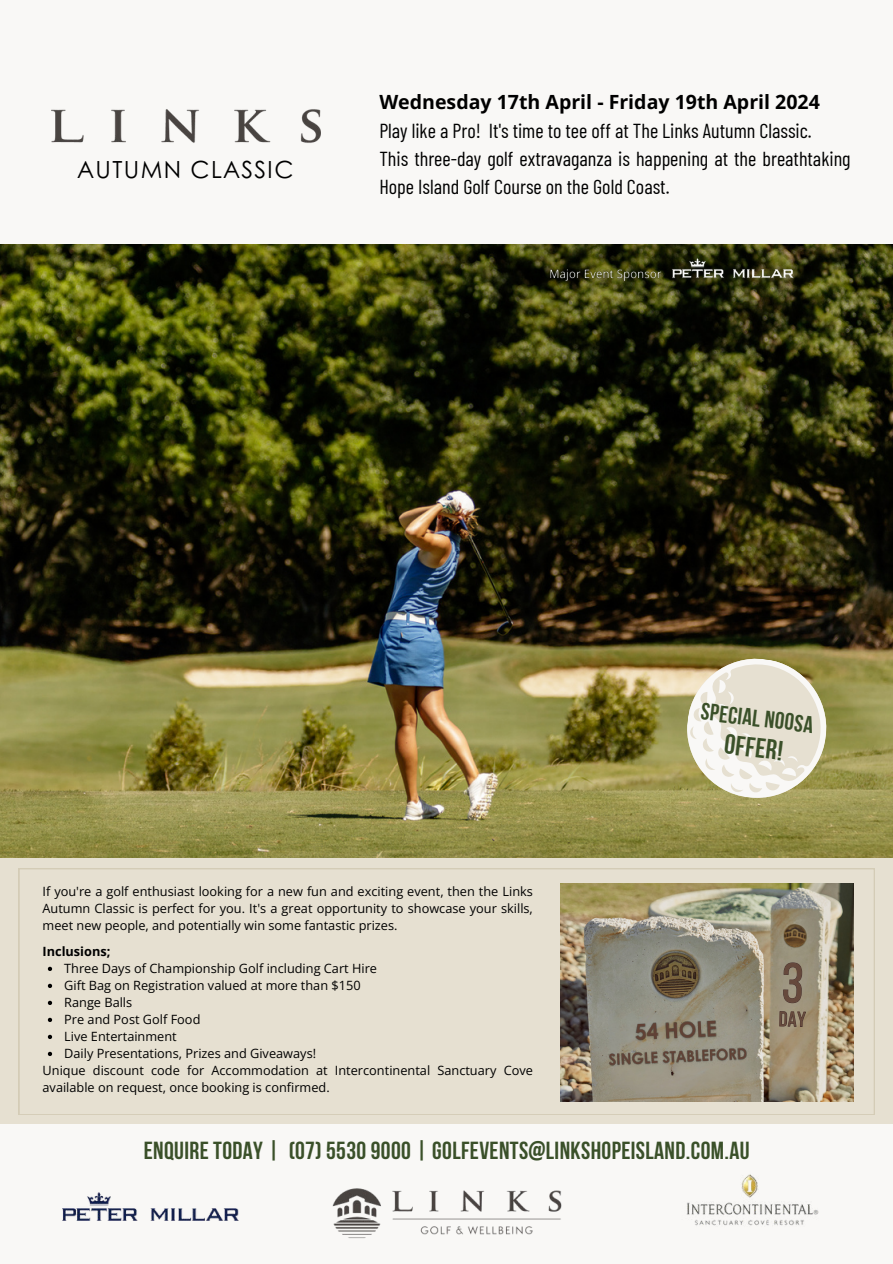
<style>
.page{position:relative;width:893px;height:1264px;background:#fff}
.page>*{position:absolute;margin:0;border:0;box-sizing:border-box;transform-origin:0 0}
.t1{font:700 27.6px "Bebas Neue";color:#3a5029}
.t2{font:700 24.6px "Bebas Neue";letter-spacing:.015em;color:#3a5029}
.t3{font:700 23.7px "Bebas Neue";color:#3a5029}
.t4{font:23.55px "Century Gothic";letter-spacing:.06em;color:#000}
.t5{font:20.25px/28.2px "Barlow Condensed";color:#000}
.t6{font:700 19.5px "Open Sans";color:#000}
.t7{font:12.75px/17px "Open Sans";color:#000;text-align:justify}
.t8{font:700 12.75px "Open Sans";color:#000}
</style>
<div class="page">
<div style="left:0;top:0;width:892px;height:1263px;background:#f9f8f6"></div>
<img style="left:0;top:244px;width:892px;height:614px">
<img style="left:51px;top:109px;width:269px;height:34px">
<img style="left:645px;top:250px;width:176px;height:34px">
<img style="left:332px;top:1188px;width:230px;height:51px">
<img style="left:63px;top:1192px;width:175px;height:28px">
<img style="left:687px;top:1174px;width:132px;height:52px">
<svg style="left:683px;top:654px;width:147px;height:148px"></svg>
<div style="left:0;top:858px;width:892px;height:266px;background:#e6e0d1"></div>
<svg style="left:19px;top:868px;width:855px;height:246px"></svg>
<img style="left:560px;top:883px;width:293px;height:217px">
<img style="left:604px;top:1041px;width:146px;height:28px">
<img style="left:630px;top:1012px;width:91px;height:34px">
<img style="left:544px;top:264px;width:123px;height:24px">
<svg style="left:48px;top:966px;width:4px;height:5px"></svg>
<svg style="left:48px;top:983px;width:4px;height:5px"></svg>
<svg style="left:48px;top:1000px;width:4px;height:5px"></svg>
<svg style="left:48px;top:1017px;width:4px;height:5px"></svg>
<svg style="left:48px;top:1034px;width:4px;height:5px"></svg>
<svg style="left:48px;top:1051px;width:4px;height:5px"></svg>
<svg style="left:782px;top:962px;width:20px;height:41px"></svg>
<svg style="left:778px;top:1009px;width:28px;height:18px"></svg>
<h3 class="t4" style="left:78px;top:154px;width:217px">AUTUMN CLASSIC</h3>
<h3 class="t6" style="left:379px;top:88px;width:442px">Wednesday 17th April - Friday 19th April 2024</h3>
<h3 class="t5" style="left:379px;top:115px;width:473px">Play like a Pro! It's time to tee off at The Links Autumn Classic.<br>This three-day golf extravaganza is happening at the breathtaking<br>Hope Island Golf Course on the Gold Coast.</h3>
<h3 class="t3" style="left:702px;top:698px;width:115px;rotate:7deg">SPECIAL NOOSA</h3>
<h1 class="t1" style="left:726px;top:729px;width:60px;rotate:7deg">OFFER!</h1>
<p class="t7" style="left:43px;top:882px;width:492px">If you're a golf enthusiast looking for a new fun and exciting event, then the Links Autumn Classic is perfect for you. It's a great opportunity to showcase your skills, meet new people, and potentially win some fantastic prizes.</p>
<p class="t8" style="left:43px;top:942px;width:69px">Inclusions;</p>
<p class="t7" style="left:64px;top:959px;width:314px">Three Days of Championship Golf including Cart Hire</p>
<p class="t7" style="left:64px;top:976px;width:298px">Gift Bag on Registration valued at more than $150</p>
<p class="t7" style="left:64px;top:993px;width:70px">Range Balls</p>
<p class="t7" style="left:64px;top:1010px;width:138px">Pre and Post Golf Food</p>
<p class="t7" style="left:64px;top:1027px;width:114px">Live Entertainment</p>
<p class="t7" style="left:64px;top:1044px;width:253px">Daily Presentations, Prizes and Giveaways!</p>
<p class="t7" style="left:43px;top:1061px;width:492px">Unique discount code for Accommodation at Intercontinental Sanctuary Cove</p>
<p class="t7" style="left:43px;top:1078px;width:289px">available on request, once booking is confirmed.</p>
<h2 class="t2" style="left:144px;top:1136px;width:607px">ENQUIRE TODAY | (07) 5530 9000 | GOLFEVENTS@LINKSHOPEISLAND.COM.AU</h2>
</div>
